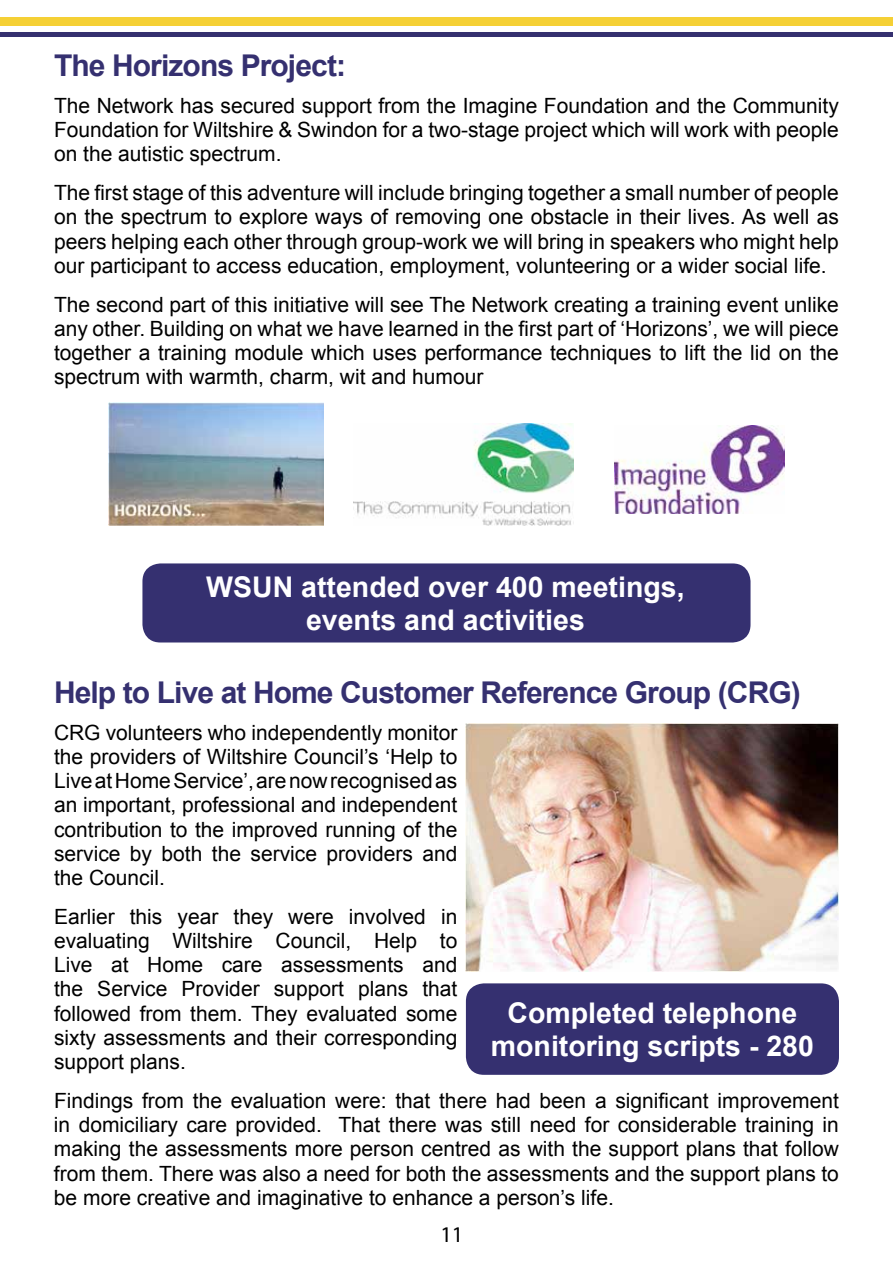
<style>
.page{position:relative;width:893px;height:1263px;background:#fff}
.page>*{position:absolute;margin:0;border:0;box-sizing:border-box;transform-origin:0 0}
.t1{font:700 30px "Arial";letter-spacing:-.03em;color:#353070}
.t2{font:700 28.5px/32.8px "Arial";color:#fff;text-align:center}
.t3{font:22.5px "Myriad Pro";color:#000}
.t4{font:21px/24.2px "Arial";color:#000;text-align:justify}
</style>
<div class="page">
<div style="left:0;top:17px;width:893px;height:9px;background:#f5d035"></div>
<hr style="left:0;top:32px;width:893px;height:4px;background:#353070">
<img style="left:109px;top:402px;width:215px;height:123px">
<img style="left:353px;top:423px;width:220px;height:102px">
<img style="left:614px;top:425px;width:170px;height:88px">
<img style="left:466px;top:723px;width:373px;height:249px">
<div style="left:142px;top:563px;width:608px;height:79px;background:#353070;border-radius:18px"></div>
<div style="left:466px;top:983px;width:373px;height:92px;background:#353070;border-radius:18px"></div>
<h1 class="t1" style="left:54px;top:46px;width:294px">The Horizons Project:</h1>
<p class="t4" style="left:54px;top:94px;width:786px">The Network has secured support from the Imagine Foundation and the Community Foundation for Wiltshire &amp; Swindon for a two-stage project which will work with people on the autistic spectrum.</p>
<p class="t4" style="left:54px;top:181px;width:786px">The first stage of this adventure will include bringing together a small number of people on the spectrum to explore ways of removing one obstacle in their lives. As well as peers helping each other through group-work we will bring in speakers who might help our participant to access education, employment, volunteering or a wider social life.</p>
<p class="t4" style="left:54px;top:293px;width:786px">The second part of this initiative will see The Network creating a training event unlike any other. Building on what we have learned in the first part of ‘Horizons’, we will piece together a training module which uses performance techniques to lift the lid on the spectrum with warmth, charm, wit and humour</p>
<h2 class="t2" style="left:206px;top:571px;width:480px">WSUN attended over 400 meetings, events and activities</h2>
<h1 class="t1" style="left:54px;top:673px;width:748px">Help to Live at Home Customer Reference Group (CRG)</h1>
<p class="t4" style="left:54px;top:721px;width:405px">CRG volunteers who independently monitor the providers of Wiltshire Council’s ‘Help to Live at Home Service’, are now recognised as an important, professional and independent contribution to the improved running of the service by both the service providers and the Council.</p>
<p class="t4" style="left:54px;top:905px;width:405px">Earlier this year they were involved in evaluating Wiltshire Council, Help to Live at Home care assessments and the Service Provider support plans that followed from them. They evaluated some sixty assessments and their corresponding support plans.</p>
<p class="t4" style="left:54px;top:1089px;width:786px">Findings from the evaluation were: that there had been a significant improvement in domiciliary care provided. That there was still need for considerable training in making the assessments more person centred as with the support plans that follow from them. There was also a need for both the assessments and the support plans to be more creative and imaginative to enhance a person’s life.</p>
<h2 class="t2" style="left:491px;top:998px;width:325px">Completed telephone monitoring scripts - 280</h2>
<p class="t3" style="left:440px;top:1220px;width:24px">11</p>
</div>
